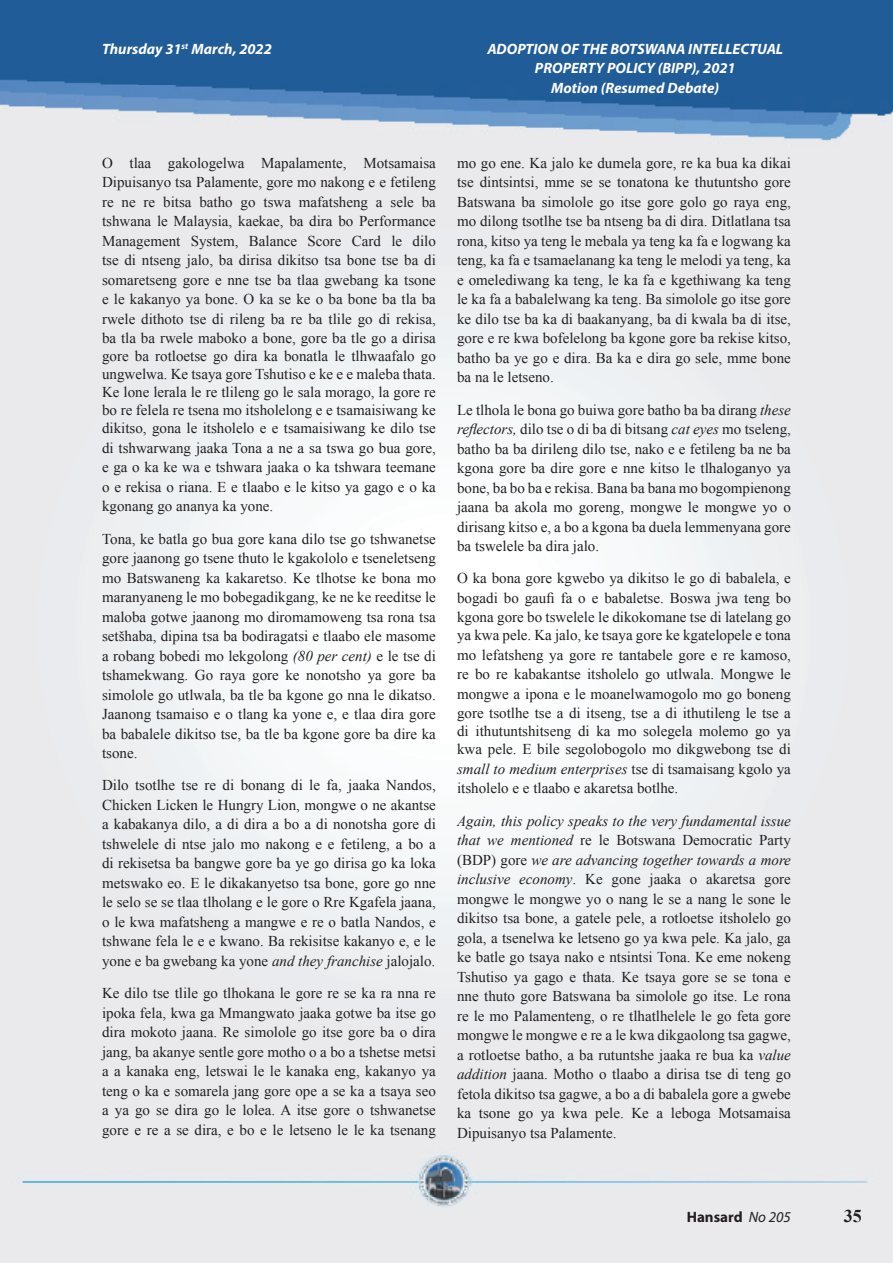
<style>
.page{position:relative;width:893px;height:1263px;background:#fff}
.page>*{position:absolute;margin:0;border:0;box-sizing:border-box;transform-origin:0 0}
.t1{font:700 18px "Times New Roman";color:#231f20}
.t2{font:15px/19.5px "Times New Roman";color:#231f20;text-align:justify}
.t3{font:italic 700 15px/19.5px "Myriad Pro";color:#fff;text-align:center}
.t4{font:700 15px "Myriad Pro";color:#231f20}
.s1{font-style:italic}
.s2{font-weight:400;font-style:italic}
</style>
<div class="page">
<img style="left:0;top:0;width:893px;height:1263px">
<p class="t3" style="left:102px;top:38px;width:171px">Thursday 31<sup>st</sup> March, 2022</p>
<p class="t3" style="left:487px;top:38px;width:297px">ADOPTION OF THE BOTSWANA INTELLECTUAL<br>PROPERTY POLICY (BIPP), 2021<br>Motion (Resumed Debate)</p>
<p class="t2" style="left:102px;top:153px;width:335px">O tlaa gakologelwa Mapalamente, Motsamaisa Dipuisanyo tsa Palamente, gore mo nakong e e fetileng re ne re bitsa batho go tswa mafatsheng a sele ba tshwana le Malaysia, kaekae, ba dira bo Performance Management System, Balance Score Card le dilo tse di ntseng jalo, ba dirisa dikitso tsa bone tse ba di somaretseng gore e nne tse ba tlaa gwebang ka tsone e le kakanyo ya bone. O ka se ke o ba bone ba tla ba rwele dithoto tse di rileng ba re ba tlile go di rekisa, ba tla ba rwele maboko a bone, gore ba tle go a dirisa</p>
<p class="t2" style="left:102px;top:347px;width:335px;line-height:18px">gore ba rotloetse go dira ka bonatla le tlhwaafalo go ungwelwa. Ke tsaya gore Tshutiso e ke e e maleba thata.<br>Ke lone lerala le re tlileng go le sala morago, la gore re bo re felela re tsena mo itsholelong e e tsamaisiwang ke dikitso, gona le itsholelo e e tsamaisiwang ke dilo tse</p>
<p class="t2" style="left:102px;top:438px;width:335px">di tshwarwang jaaka Tona a ne a sa tswa go bua gore, e ga o ka ke wa e tshwara jaaka o ka tshwara teemane o e rekisa o riana. E e tlaabo e le kitso ya gago e o ka kgonang go ananya ka yone.</p>
<p class="t2" style="left:102px;top:528px;width:335px">Tona, ke batla go bua gore kana dilo tse go tshwanetse gore jaanong go tsene thuto le kgakololo e tseneletseng mo Batswaneng ka kakaretso. Ke tlhotse ke bona mo maranyaneng le mo bobegadikgang, ke ne ke reeditse le maloba gotwe jaanong mo diromamoweng tsa rona tsa setšhaba, dipina tsa ba bodiragatsi e tlaabo ele masome a robang bobedi mo lekgolong <span class="s1">(80 per cent)</span> e le tse di tshamekwang. Go raya gore ke nonotsho ya gore ba simolole go utlwala, ba tle ba kgone go nna le dikatso.<br>Jaanong tsamaiso e o tlang ka yone e, e tlaa dira gore ba babalele dikitso tse, ba tle ba kgone gore ba dire ka tsone.</p>
<p class="t2" style="left:102px;top:775px;width:335px">Dilo tsotlhe tse re di bonang di le fa, jaaka Nandos, Chicken Licken le Hungry Lion, mongwe o ne akantse a kabakanya dilo, a di dira a bo a di nonotsha gore di tshwelele di ntse jalo mo nakong e e fetileng, a bo a di rekisetsa ba bangwe gore ba ye go dirisa go ka loka metswako eo. E le dikakanyetso tsa bone, gore go nne le selo se se tlaa tlholang e le gore o Rre Kgafela jaana, o le kwa mafatsheng a mangwe e re o batla Nandos, e tshwane fela le e e kwano. Ba rekisitse kakanyo e, e le yone e ba gwebang ka yone <span class="s1">and they franchise</span> jalojalo.</p>
<p class="t2" style="left:102px;top:983px;width:335px">Ke dilo tse tlile go tlhokana le gore re se ka ra nna re ipoka fela, kwa ga Mmangwato jaaka gotwe ba itse go dira mokoto jaana. Re simolole go itse gore ba o dira jang, ba akanye sentle gore motho o a bo a tshetse metsi a a kanaka eng, letswai le le kanaka eng, kakanyo ya teng o ka e somarela jang gore ope a se ka a tsaya seo a ya go se dira go le lolea. A itse gore o tshwanetse gore e re a se dira, e bo e le letseno le le ka tsenang</p>
<p class="t2" style="left:457px;top:153px;width:335px">mo go ene. Ka jalo ke dumela gore, re ka bua ka dikai tse dintsintsi, mme se se tonatona ke thutuntsho gore Batswana ba simolole go itse gore golo go raya eng, mo dilong tsotlhe tse ba ntseng ba di dira. Ditlatlana tsa rona, kitso ya teng le mebala ya teng ka fa e logwang ka teng, ka fa e tsamaelanang ka teng le melodi ya teng, ka e omelediwang ka teng, le ka fa e kgethiwang ka teng le ka fa a babalelwang ka teng. Ba simolole go itse gore ke dilo tse ba ka di baakanyang, ba di kwala ba di itse, gore e re kwa bofelelong ba kgone gore ba rekise kitso, batho ba ye go e dira. Ba ka e dira go sele, mme bone ba na le letseno.</p>
<p class="t2" style="left:457px;top:399px;width:335px">Le tlhola le bona go buiwa gore batho ba ba dirang <span class="s1">these reflectors,</span> dilo tse o di ba di bitsang <span class="s1">cat eyes</span> mo tseleng, batho ba ba dirileng dilo tse, nako e e fetileng ba ne ba kgona gore ba dire gore e nne kitso le tlhaloganyo ya bone, ba bo ba e rekisa. Bana ba bana mo bogompienong jaana ba akola mo goreng, mongwe le mongwe yo o dirisang kitso e, a bo a kgona ba duela lemmenyana gore ba tswelele ba dira jalo.</p>
<p class="t2" style="left:457px;top:568px;width:335px">O ka bona gore kgwebo ya dikitso le go di babalela, e bogadi bo gaufi fa o e babaletse. Boswa jwa teng bo kgona gore bo tswelele le dikokomane tse di latelang go</p>
<p class="t2" style="left:457px;top:625px;width:335px">ya kwa pele. Ka jalo, ke tsaya gore ke kgatelopele e tona mo lefatsheng ya gore re tantabele gore e re kamoso, re bo re kabakantse itsholelo go utlwala. Mongwe le mongwe a ipona e le moanelwamogolo mo go boneng gore tsotlhe tse a di itseng, tse a di ithutileng le tse a</p>
<p class="t2" style="left:457px;top:722px;width:335px;line-height:18px">di ithutuntshitseng di ka mo solegela molemo go ya kwa pele. E bile segolobogolo mo dikgwebong tse di</p>
<p class="t2" style="left:457px;top:759px;width:335px"><span class="s1">small to medium enterprises</span> tse di tsamaisang kgolo ya itsholelo e e tlaabo e akaretsa botlhe.</p>
<p class="t2" style="left:457px;top:810px;width:335px"><span class="s1">Again, this policy speaks to the very fundamental issue that we mentioned</span> re le Botswana Democratic Party (BDP) gore <span class="s1">we are advancing together towards a more inclusive economy</span>. Ke gone jaaka o akaretsa gore mongwe le mongwe yo o nang le se a nang le sone le dikitso tsa bone, a gatele pele, a rotloetse itsholelo go gola, a tsenelwa ke letseno go ya kwa pele. Ka jalo, ga ke batle go tsaya nako e ntsintsi Tona. Ke eme nokeng Tshutiso ya gago e thata. Ke tsaya gore se se tona e nne thuto gore Batswana ba simolole go itse. Le rona re le mo Palamenteng, o re tlhatlhelele le go feta gore mongwe le mongwe e re a le kwa dikgaolong tsa gagwe, a rotloetse batho, a ba rutuntshe jaaka re bua ka <span class="s1">value addition</span> jaana. Motho o tlaabo a dirisa tse di teng go fetola dikitso tsa gagwe, a bo a di babalela gore a gwebe ka tsone go ya kwa pele. Ke a leboga Motsamaisa Dipuisanyo tsa Palamente.</p>
<p class="t4" style="left:687px;top:1207px;width:106px">Hansard <span class="s2">No 205</span></p>
<p class="t1" style="left:844px;top:1203px;width:19px">35</p>
</div>
